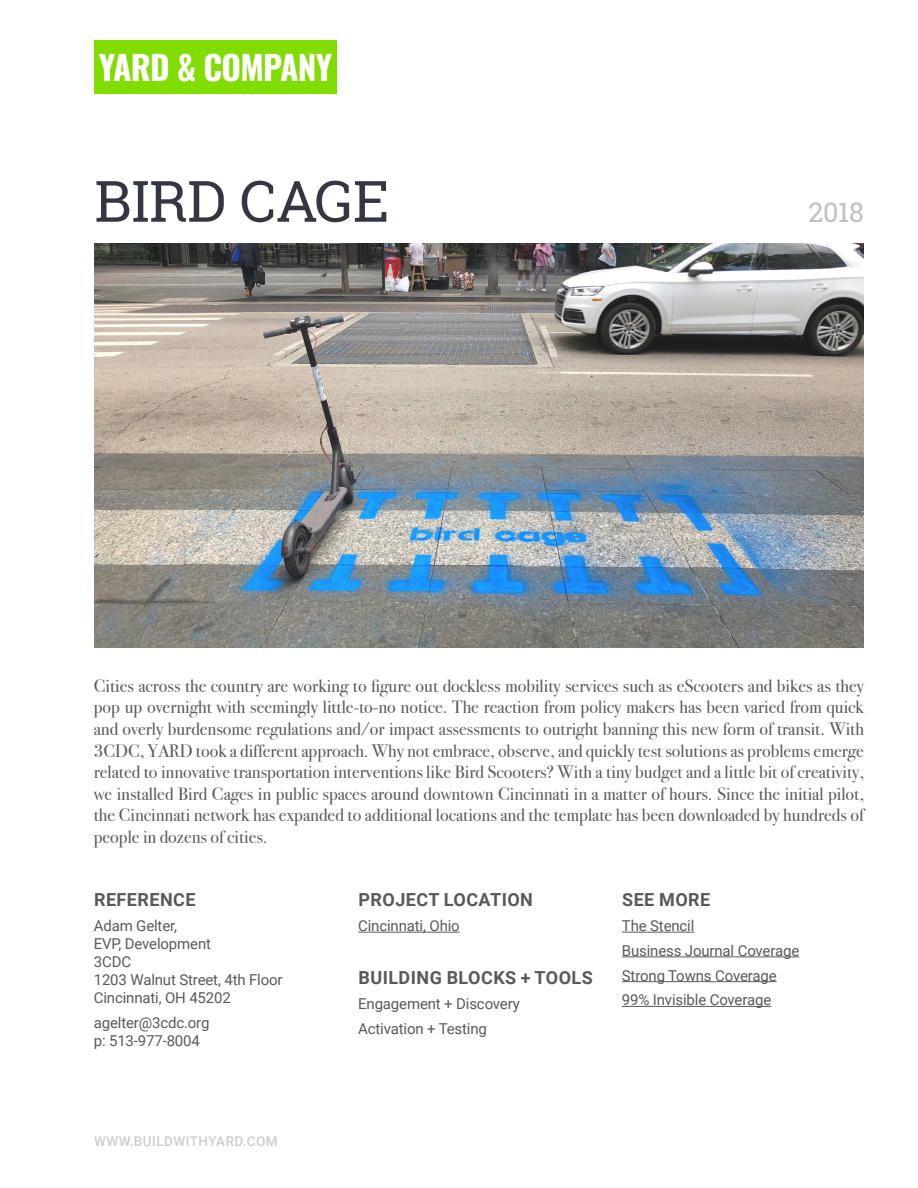
<style>
.page{position:relative;width:918px;height:1188px;background:#fff}
.page>*{position:absolute;margin:0;border:0;box-sizing:border-box;transform-origin:0 0}
.t1{font:57px "Roboto Slab";letter-spacing:-.01em;color:#343642}
.t2{font:700 33.45px "Oswald";letter-spacing:-.02em;color:#fff}
.t3{font:27px "Roboto Slab";color:#c1c1bb}
.t4{font:18px/21.6px "Bodoni Svty Two ITCTT";color:#58595b;text-align:justify}
.t5{font:700 18px "Roboto";letter-spacing:.025em;color:#58595b}
.t6{font:15px/18px "Roboto";letter-spacing:-.01em;color:#58595b}
.t7{font:500 13.5px "Roboto";letter-spacing:.035em;color:#cdcdc9}
</style>
<div class="page">
<div style="left:94px;top:40px;width:243px;height:54px;background:#81dc00"></div>
<img style="left:94px;top:243px;width:770px;height:405px">
<hr style="left:358px;top:932px;width:102px;height:1px;background:#58595b">
<hr style="left:622px;top:932px;width:72px;height:1px;background:#58595b">
<hr style="left:622px;top:957px;width:177px;height:1px;background:#58595b">
<hr style="left:622px;top:981px;width:155px;height:1px;background:#58595b">
<hr style="left:622px;top:1006px;width:149px;height:1px;background:#58595b">
<h2 class="t2" style="left:99px;top:50px;width:235px">YARD &amp; COMPANY</h2>
<h1 class="t1" style="left:94px;top:162px;width:296px">BIRD CAGE</h1>
<h3 class="t3" style="left:808px;top:194px;width:57px">2018</h3>
<p class="t4" style="left:94px;top:673px;width:772px">Cities across the country are working to figure out dockless mobility services such as eScooters and bikes as they pop up overnight with seemingly little-to-no notice. The reaction from policy makers has been varied from quick and overly burdensome regulations and/or impact assessments to outright banning this new form of transit. With 3CDC, YARD took a different approach. Why not embrace, observe, and quickly test solutions as problems emerge related to innovative transportation interventions like Bird Scooters? With a tiny budget and a little bit of creativity, we installed Bird Cages in public spaces around downtown Cincinnati in a matter of hours. Since the initial pilot, the Cincinnati network has expanded to additional locations and the template has been downloaded by hundreds of people in dozens of cities.</p>
<p class="t5" style="left:94px;top:887px;width:103px">REFERENCE</p>
<p class="t6" style="left:94px;top:916px;width:190px">Adam Gelter,<br>EVP, Development<br>3CDC<br>1203 Walnut Street, 4th Floor<br>Cincinnati, OH 45202</p>
<p class="t6" style="left:94px;top:1013px;width:117px">agelter@3cdc.org p: 513-977-8004</p>
<p class="t7" style="left:94px;top:1132px;width:185px">WWW.BUILDWITHYARD.COM</p>
<p class="t5" style="left:359px;top:887px;width:176px">PROJECT LOCATION</p>
<p class="t6" style="left:358px;top:916px;width:103px">Cincinnati, Ohio</p>
<p class="t5" style="left:359px;top:965px;width:236px">BUILDING BLOCKS + TOOLS</p>
<p class="t6" style="left:358px;top:991px;width:163px;line-height:24.8px">Engagement + Discovery<br>Activation + Testing</p>
<p class="t5" style="left:622px;top:887px;width:90px">SEE MORE</p>
<p class="t6" style="left:622px;top:913px;width:179px;line-height:24.8px">The Stencil<br>Business Journal Coverage<br>Strong Towns Coverage<br>99% Invisible Coverage</p>
</div>
